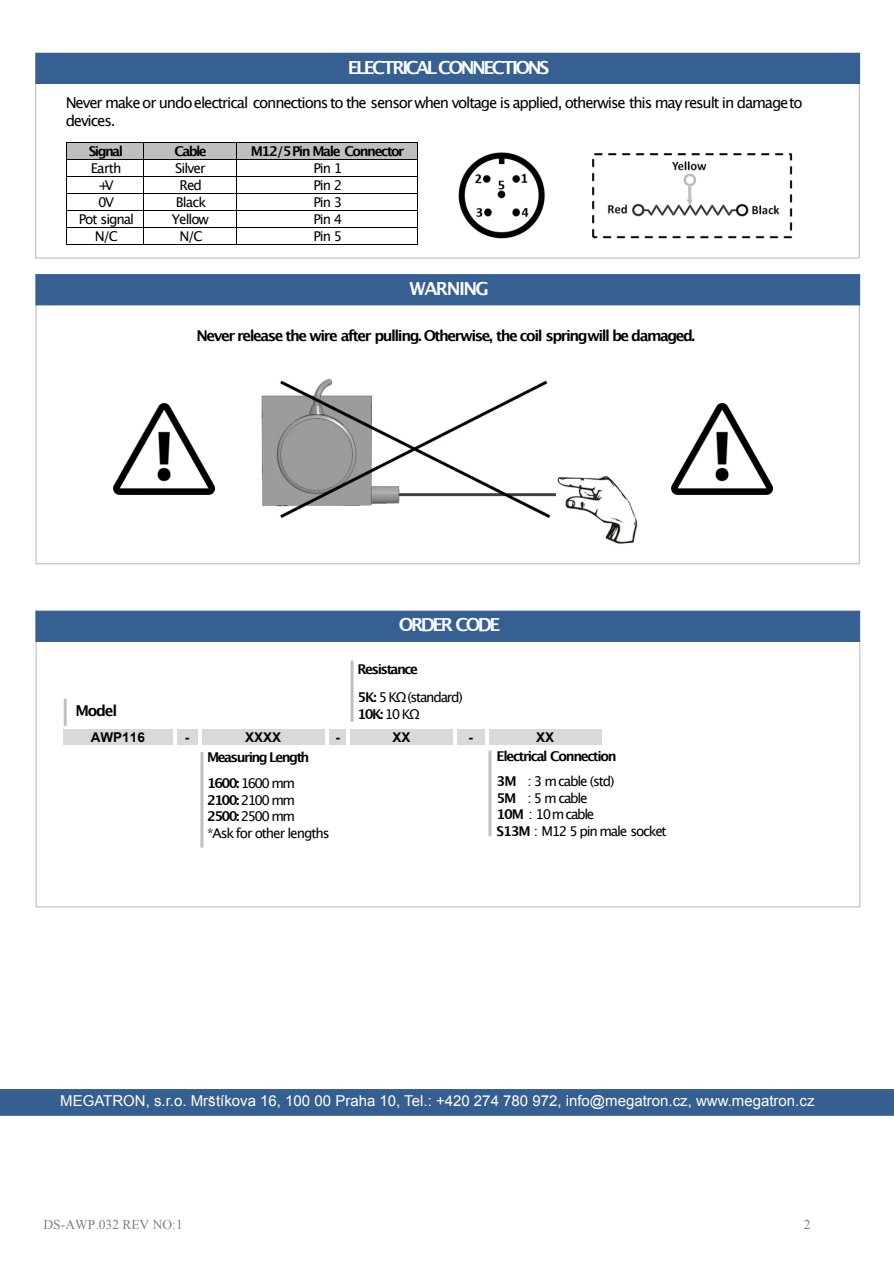
<style>
.page{position:relative;width:894px;height:1264px;background:#fff}
.page>*{position:absolute;margin:0;border:0;box-sizing:border-box;transform-origin:0 0}
.t1{font:700 18px "Lucida Grande";letter-spacing:-.14em;color:#fff}
.t2{font:700 18px "Lucida Grande";letter-spacing:-.09em;color:#fff}
.t3{font:15px/18.3px "Lucida Grande";letter-spacing:-.075em;color:#000}
.t4{font:15px "Arial";color:#fff}
.t5{font:700 15px "Lucida Grande";letter-spacing:-.1em;color:#000}
.t6{font:13.5px/16.5px "Lucida Grande";letter-spacing:-.08em;color:#000}
.t7{font:700 13.5px/28.3px "Lucida Grande";letter-spacing:-.105em;color:#000}
.t8{font:13.5px "Times New Roman";color:#808080}
.t9{font:700 13.5px "Arial";color:#000}
.s1{font-weight:400}
.s2{font-weight:700}
</style>
<div class="page">
<div style="left:1px;top:1089px;width:893px;height:26px;background:#365f91"></div>
<div style="left:63px;top:729px;width:110px;height:16px;background:#d9d9d9"></div>
<div style="left:176px;top:729px;width:22px;height:16px;background:#d9d9d9"></div>
<div style="left:201px;top:729px;width:125px;height:16px;background:#d9d9d9"></div>
<div style="left:329px;top:729px;width:18px;height:16px;background:#d9d9d9"></div>
<div style="left:350px;top:729px;width:103px;height:16px;background:#d9d9d9"></div>
<div style="left:456px;top:729px;width:29px;height:16px;background:#d9d9d9"></div>
<div style="left:488px;top:729px;width:114px;height:16px;background:#d9d9d9"></div>
<hr style="left:64px;top:698px;width:3px;height:28px;background:#c0c0c0">
<hr style="left:200px;top:752px;width:3px;height:95px;background:#c0c0c0">
<div style="left:35px;top:274px;width:825px;height:31px;background:#376092;border:1px solid #365f91"></div>
<img style="left:114px;top:403px;width:100px;height:91px">
<img style="left:671px;top:403px;width:101px;height:91px">
<div style="left:35px;top:610px;width:825px;height:32px;background:#376092;border:1px solid #365f91"></div>
<div style="left:35px;top:53px;width:825px;height:31px;background:#376092"></div>
<img style="left:261px;top:378px;width:377px;height:166px">
<hr style="left:350px;top:660px;width:3px;height:62px;background:#c0c0c0">
<hr style="left:488px;top:750px;width:3px;height:86px;background:#c0c0c0">
<img style="left:592px;top:153px;width:201px;height:86px">
<div style="left:67px;top:143px;width:76px;height:16px;background:#bfbfbf"></div>
<div style="left:144px;top:143px;width:92px;height:16px;background:#bfbfbf"></div>
<div style="left:237px;top:143px;width:180px;height:16px;background:#bfbfbf"></div>
<hr style="left:67px;top:142px;width:76px;height:1px;background:#000">
<hr style="left:144px;top:142px;width:92px;height:1px;background:#000">
<hr style="left:237px;top:142px;width:180px;height:1px;background:#000">
<hr style="left:67px;top:159px;width:76px;height:1px;background:#000">
<hr style="left:144px;top:159px;width:92px;height:1px;background:#000">
<hr style="left:237px;top:159px;width:180px;height:1px;background:#000">
<hr style="left:67px;top:176px;width:76px;height:1px;background:#000">
<hr style="left:144px;top:176px;width:92px;height:1px;background:#000">
<hr style="left:237px;top:176px;width:180px;height:1px;background:#000">
<hr style="left:67px;top:193px;width:76px;height:1px;background:#000">
<hr style="left:144px;top:193px;width:92px;height:1px;background:#000">
<hr style="left:237px;top:193px;width:180px;height:1px;background:#000">
<hr style="left:67px;top:210px;width:76px;height:1px;background:#000">
<hr style="left:144px;top:210px;width:92px;height:1px;background:#000">
<hr style="left:237px;top:210px;width:180px;height:1px;background:#000">
<hr style="left:67px;top:227px;width:76px;height:1px;background:#000">
<hr style="left:144px;top:227px;width:92px;height:1px;background:#000">
<hr style="left:237px;top:227px;width:180px;height:1px;background:#000">
<svg style="left:66px;top:142px;width:1px;height:103px"></svg>
<hr style="left:67px;top:244px;width:76px;height:1px;background:#000">
<svg style="left:143px;top:142px;width:1px;height:103px"></svg>
<hr style="left:144px;top:244px;width:92px;height:1px;background:#000">
<svg style="left:236px;top:142px;width:1px;height:103px"></svg>
<hr style="left:237px;top:244px;width:180px;height:1px;background:#000">
<svg style="left:417px;top:142px;width:1px;height:103px"></svg>
<img style="left:458px;top:152px;width:87px;height:87px">
<h1 class="t1" style="left:348px;top:60px;width:203px">ELECTRICAL CONNECTIONS</h1>
<p class="t3" style="left:66px;top:94px;width:738px">Never make or undo electrical connections to the sensor when voltage is applied, otherwise this may result in damageto devices.</p>
<p class="t7" style="left:89px;top:138px;width:36px">Signal</p>
<p class="t7" style="left:174px;top:138px;width:34px">Cable</p>
<p class="t7" style="left:251px;top:138px;width:155px">M12/5Pin Male Connector</p>
<p class="t6" style="left:91px;top:160px;width:32px">Earth</p>
<p class="t6" style="left:175px;top:160px;width:32px">Silver</p>
<p class="t6" style="left:313px;top:160px;width:31px">Pin 1</p>
<p class="t6" style="left:98px;top:178px;width:17px">+V</p>
<p class="t6" style="left:179px;top:178px;width:24px">Red</p>
<p class="t6" style="left:313px;top:178px;width:31px">Pin 2</p>
<p class="t6" style="left:98px;top:195px;width:17px">0V</p>
<p class="t6" style="left:176px;top:195px;width:32px">Black</p>
<p class="t6" style="left:313px;top:195px;width:31px">Pin 3</p>
<p class="t6" style="left:79px;top:212px;width:57px">Pot signal</p>
<p class="t6" style="left:172px;top:212px;width:39px">Yellow</p>
<p class="t6" style="left:313px;top:212px;width:31px">Pin 4</p>
<p class="t6" style="left:95px;top:229px;width:25px">N/C</p>
<p class="t6" style="left:179px;top:229px;width:25px">N/C</p>
<p class="t6" style="left:313px;top:229px;width:31px">Pin 5</p>
<h1 class="t2" style="left:410px;top:280px;width:81px">WARNING</h1>
<p class="t5" style="left:196px;top:329px;width:500px">Never release the wire after pulling. Otherwise, the coil springwill be damaged.</p>
<p class="t5" style="left:76px;top:703px;width:43px">Model</p>
<h1 class="t1" style="left:399px;top:617px;width:103px">ORDER CODE</h1>
<p class="t7" style="left:357px;top:655px;width:107px">Resistance<br>5K: <span class="s1">5 KΩ(standard)</span></p>
<p class="t7" style="left:357px;top:700px;width:64px">10K: <span class="s1">10 KΩ</span></p>
<p class="t9" style="left:91px;top:732px;width:56px">AWP116</p>
<p class="t9" style="left:185px;top:732px;width:6px">-</p>
<p class="t9" style="left:245px;top:732px;width:38px">XXXX</p>
<p class="t9" style="left:335px;top:732px;width:6px">-</p>
<p class="t9" style="left:392px;top:732px;width:20px">XX</p>
<p class="t9" style="left:468px;top:732px;width:6px">-</p>
<p class="t9" style="left:536px;top:732px;width:20px">XX</p>
<p class="t7" style="left:207px;top:745px;width:104px;line-height:25.5px">Measuring Length<br>1600: <span class="s1">1600 mm</span></p>
<p class="t6" style="left:207px;top:792px;width:124px"><span class="s2">2100:</span> 2100 mm<br><span class="s2">2500:</span> 2500 mm<br>*Ask for other lengths</p>
<p class="t7" style="left:497px;top:744px;width:121px;line-height:25px">Electrical Connection<br>3M <span class="s1">: 3 m cable (std)</span></p>
<p class="t6" style="left:497px;top:790px;width:171px"><span class="s2">5M</span> : 5 m cable<br><span class="s2">10M</span> : 10m cable<br><span class="s2">S13M</span> : M12 5 pin male socket</p>
<p class="t4" style="left:60px;top:1095px;width:756px">MEGATRON, s.r.o. Mrštíkova 16, 100 00 Praha 10, Tel.: +420 274 780 972, info@megatron.cz, www.megatron.cz</p>
<p class="t8" style="left:44px;top:1219px;width:141px">DS-AWP.032 REV NO:1</p>
<p class="t8" style="left:804px;top:1219px;width:8px">2</p>
</div>
